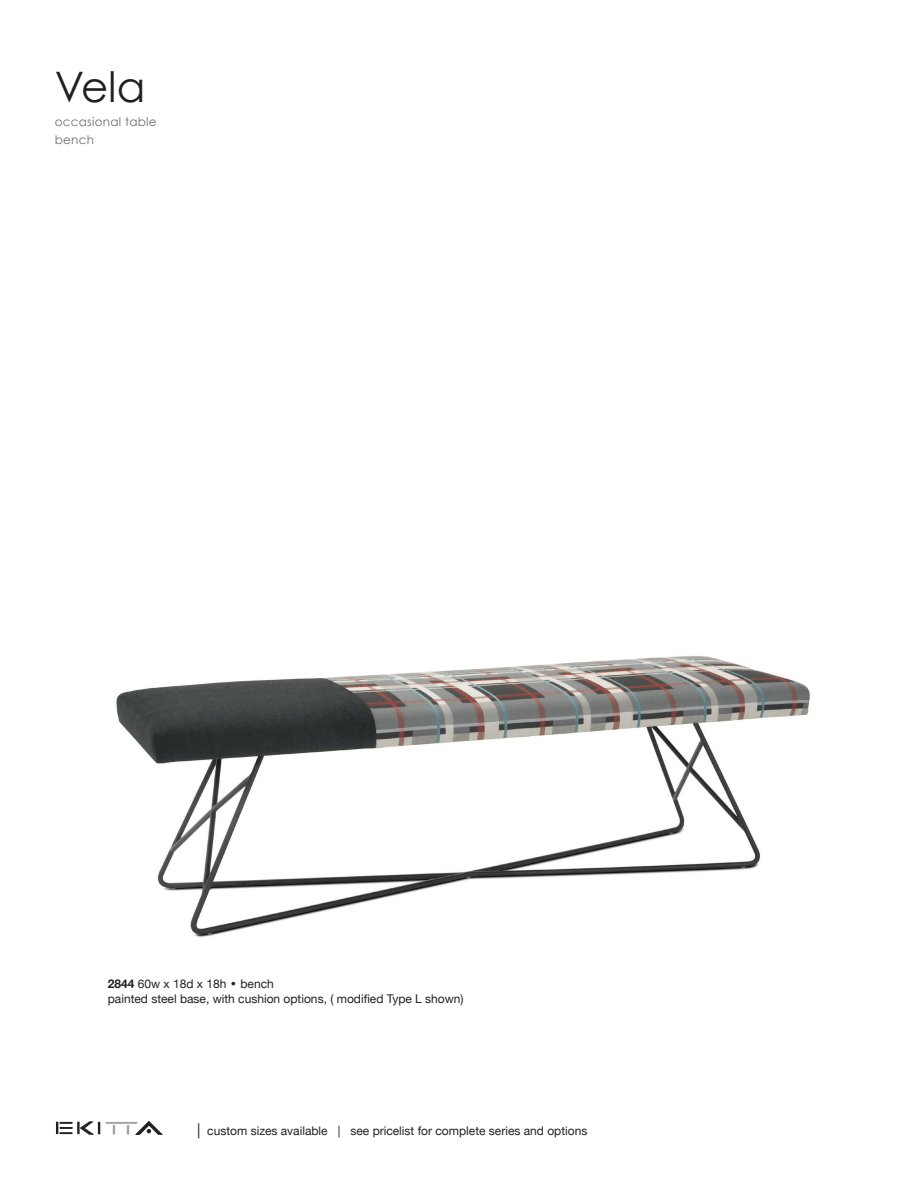
<style>
.page{position:relative;width:918px;height:1188px;background:#fff}
.page>*{position:absolute;margin:0;border:0;box-sizing:border-box;transform-origin:0 0}
.t1{font:42px "Century Gothic";color:#231f20}
.t2{font:12px/14.4px "Helvetica Neue";color:#231f20}
.t3{font:12px/18px "Century Gothic";letter-spacing:.02em;color:#6c6d70}
.s1{font-weight:700}
.s2{font-family:"Century Gothic"}
.s3{font-size:15px}
</style>
<div class="page">
<svg style="left:127px;top:1125px;width:2px;height:9px"></svg>
<svg style="left:113px;top:1125px;width:2px;height:9px"></svg>
<hr style="left:106px;top:1122px;width:31px;height:2px;background:#a1a3a6">
<svg style="left:56px;top:1122px;width:44px;height:12px"></svg>
<svg style="left:136px;top:1121px;width:26px;height:14px"></svg>
<img style="left:116px;top:656px;width:694px;height:282px">
<h1 class="t1" style="left:55px;top:61px;width:92px">Vela</h1>
<p class="t3" style="left:55px;top:113px;width:103px">occasional table bench</p>
<p class="t2" style="left:108px;top:977px;width:357px"><span class="s1">2844</span> 60w x 18d x 18h <span class="s2">•</span> bench<br>painted steel base, with cushion options, ( modified Type L shown)</p>
<p class="t2" style="left:197px;top:1124px;width:392px"><span class="s3">|</span> custom sizes available | see pricelist for complete series and options</p>
</div>
